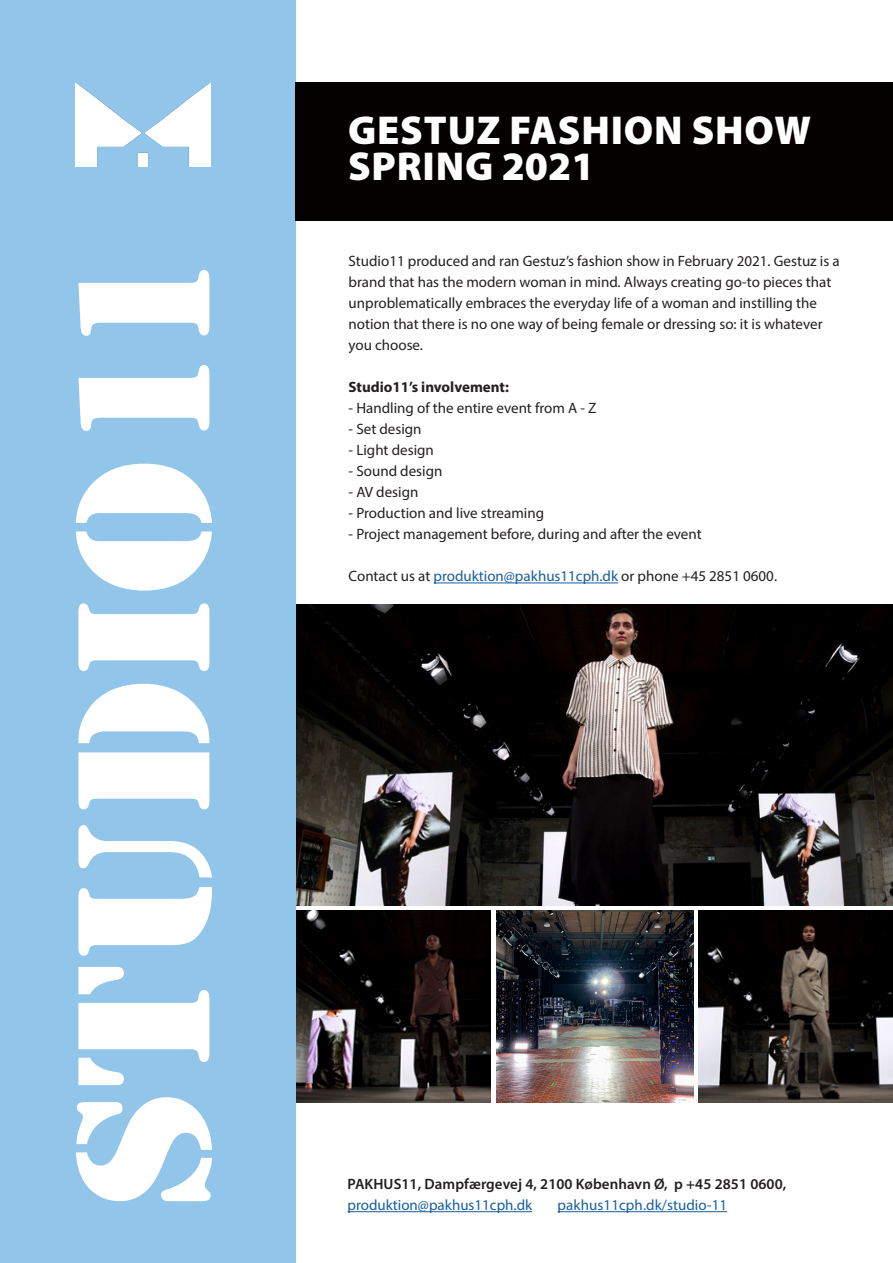
<style>
.page{position:relative;width:893px;height:1263px;background:#fff}
.page>*{position:absolute;margin:0;border:0;box-sizing:border-box;transform-origin:0 0}
.t1{font:196.5px "Stencil";color:#fff;scale:1.09 1}
.t2{font:900 40.5px "Myriad Pro";letter-spacing:.02em;color:#fff}
.t3{font:15px/21px "Myriad Pro";color:#231f20}
.t4{font:600 15px/21px "Myriad Pro";letter-spacing:.005em;color:#231f20}
.t5{font:15px "Myriad Pro";letter-spacing:.005em;color:#175d9e}
.t6{font:700 15px "Myriad Pro";color:#231f20}
.s1{color:#175d9e}
.s2{font-weight:400;color:#175d9e}
</style>
<div class="page">
<img style="left:296px;top:605px;width:597px;height:301px">
<hr style="left:348px;top:1211px;width:184px;height:1px;background:#175d9e">
<hr style="left:558px;top:1211px;width:169px;height:1px;background:#175d9e">
<img style="left:698px;top:910px;width:195px;height:192px">
<img style="left:296px;top:910px;width:194px;height:192px">
<img style="left:496px;top:910px;width:198px;height:192px">
<div style="left:0;top:0;width:296px;height:1263px;background:#92c5ea"></div>
<img style="left:76px;top:83px;width:134px;height:84px">
<div style="left:296px;top:83px;width:597px;height:138px;background:#050101"></div>
<hr style="left:434px;top:582px;width:184px;height:1px;background:#175d9e">
<p class="t1" style="left:31px;top:1209px;width:889px;rotate:-90deg">STUDIO11</p>
<p class="t2" style="left:348px;top:103px;width:465px">GESTUZ FASHION SHOW</p>
<p class="t2" style="left:348px;top:139px;width:248px">SPRING 2021</p>
<p class="t3" style="left:349px;top:251px;width:493px">Studio11 produced and ran Gestuz’s fashion show in February 2021. Gestuz is a brand that has the modern woman in mind. Always creating go-to pieces that unproblematically embraces the everyday life of a woman and instilling the notion that there is no one way of being female or dressing so: it is whatever you choose.</p>
<p class="t6" style="left:349px;top:378px;width:162px">Studio11’s involvement:</p>
<p class="t3" style="left:349px;top:398px;width:250px">- Handling of the entire event from A - Z</p>
<p class="t3" style="left:349px;top:419px;width:74px">- Set design</p>
<p class="t3" style="left:349px;top:440px;width:87px">- Light design</p>
<p class="t3" style="left:349px;top:461px;width:95px">- Sound design</p>
<p class="t3" style="left:349px;top:482px;width:71px">- AV design</p>
<p class="t3" style="left:349px;top:503px;width:197px">- Production and live streaming</p>
<p class="t3" style="left:349px;top:524px;width:355px">- Project management before, during and after the event</p>
<p class="t3" style="left:349px;top:566px;width:430px">Contact us at <span class="s1">produktion@pakhus11cph.dk</span> or phone +45 2851 0600.</p>
<p class="t4" style="left:348px;top:1173px;width:440px">PAKHUS11, Dampfærgevej 4, 2100 København Ø, p +45 2851 0600, <span class="s2">produktion@pakhus11cph.dk</span></p>
<p class="t5" style="left:558px;top:1196px;width:171px">pakhus11cph.dk/studio-11</p>
</div>
